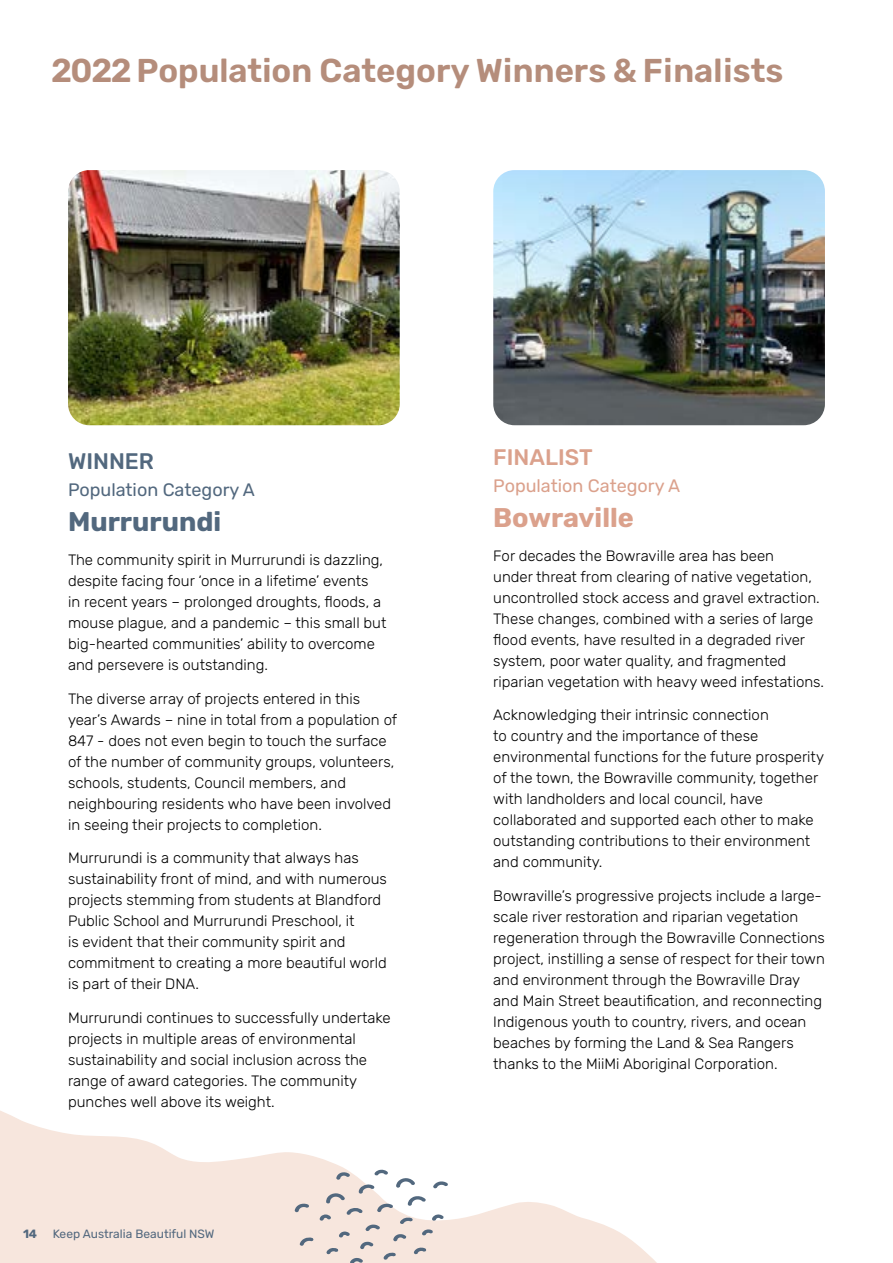
<style>
.page{position:relative;width:893px;height:1263px;background:#fff}
.page>*{position:absolute;margin:0;border:0;box-sizing:border-box;transform-origin:0 0}
.t1{font:600 33px "Rubik";color:#b58d7b}
.t2{font:700 27px "Rubik";color:#52687e}
.t3{font:700 27px "Rubik";color:#dba18c}
.t4{font:500 22.5px "Rubik";color:#dba18c}
.t5{font:500 22.5px "Rubik";color:#52687e}
.t6{font:18px "Rubik";color:#52687e}
.t7{font:18px "Rubik";color:#dba18c}
.t8{font:300 15px/21px "Rubik";color:#000}
.t9{font:12px "Rubik";color:#52687e}
.t10{font:700 12px "Rubik";color:#52687e}
</style>
<div class="page">
<img style="left:68px;top:170px;width:332px;height:255px">
<img style="left:493px;top:170px;width:332px;height:255px">
<svg style="left:0;top:1110px;width:657px;height:153px;fill:#f7e6dd"></svg>
<svg style="left:300px;top:1237px;width:14px;height:9px"></svg>
<svg style="left:295px;top:1203px;width:14px;height:9px"></svg>
<svg style="left:320px;top:1169px;width:128px;height:94px"></svg>
<h1 class="t1" style="left:51px;top:52px;width:734px">2022 Population Category Winners &amp; Finalists</h1>
<h3 class="t5" style="left:68px;top:449px;width:88px">WINNER</h3>
<p class="t6" style="left:68px;top:480px;width:188px">Population Category A</p>
<h2 class="t2" style="left:68px;top:507px;width:155px">Murrurundi</h2>
<p class="t8" style="left:68px;top:550px;width:320px">The community spirit in Murrurundi is dazzling, despite facing four ‘once in a lifetime’ events<br>in recent years – prolonged droughts, floods, a mouse plague, and a pandemic – this small but big-hearted communities’ ability to overcome and persevere is outstanding.</p>
<p class="t8" style="left:68px;top:688px;width:331px">The diverse array of projects entered in this year’s Awards – nine in total from a population of 847 - does not even begin to touch the surface of the number of community groups, volunteers, schools, students, Council members, and neighbouring residents who have been involved in seeing their projects to completion.</p>
<p class="t8" style="left:68px;top:848px;width:320px">Murrurundi is a community that always has sustainability front of mind, and with numerous projects stemming from students at Blandford Public School and Murrurundi Preschool, it<br>is evident that their community spirit and commitment to creating a more beautiful world is part of their DNA.</p>
<p class="t8" style="left:68px;top:1008px;width:324px">Murrurundi continues to successfully undertake projects in multiple areas of environmental sustainability and social inclusion across the range of award categories. The community punches well above its weight.</p>
<p class="t10" style="left:23px;top:1227px;width:16px">14</p>
<p class="t9" style="left:53px;top:1227px;width:163px">Keep Australia Beautiful NSW</p>
<h3 class="t4" style="left:493px;top:444px;width:101px">FINALIST</h3>
<p class="t7" style="left:493px;top:475px;width:188px">Population Category A</p>
<h2 class="t3" style="left:493px;top:502px;width:142px">Bowraville</h2>
<p class="t8" style="left:493px;top:545px;width:332px">For decades the Bowraville area has been<br>under threat from clearing of native vegetation, uncontrolled stock access and gravel extraction.<br>These changes, combined with a series of large flood events, have resulted in a degraded river system, poor water quality, and fragmented riparian vegetation with heavy weed infestations.</p>
<p class="t8" style="left:493px;top:705px;width:332px">Acknowledging their intrinsic connection<br>to country and the importance of these environmental functions for the future prosperity of the town, the Bowraville community, together with landholders and local council, have collaborated and supported each other to make outstanding contributions to their environment and community.</p>
<p class="t8" style="left:493px;top:886px;width:333px">Bowraville’s progressive projects include a large&shy;scale river restoration and riparian vegetation regeneration through the Bowraville Connections project, instilling a sense of respect for their town and environment through the Bowraville Dray and Main Street beautification, and reconnecting Indigenous youth to country, rivers, and ocean beaches by forming the Land &amp; Sea Rangers thanks to the MiiMi Aboriginal Corporation.</p>
</div>
